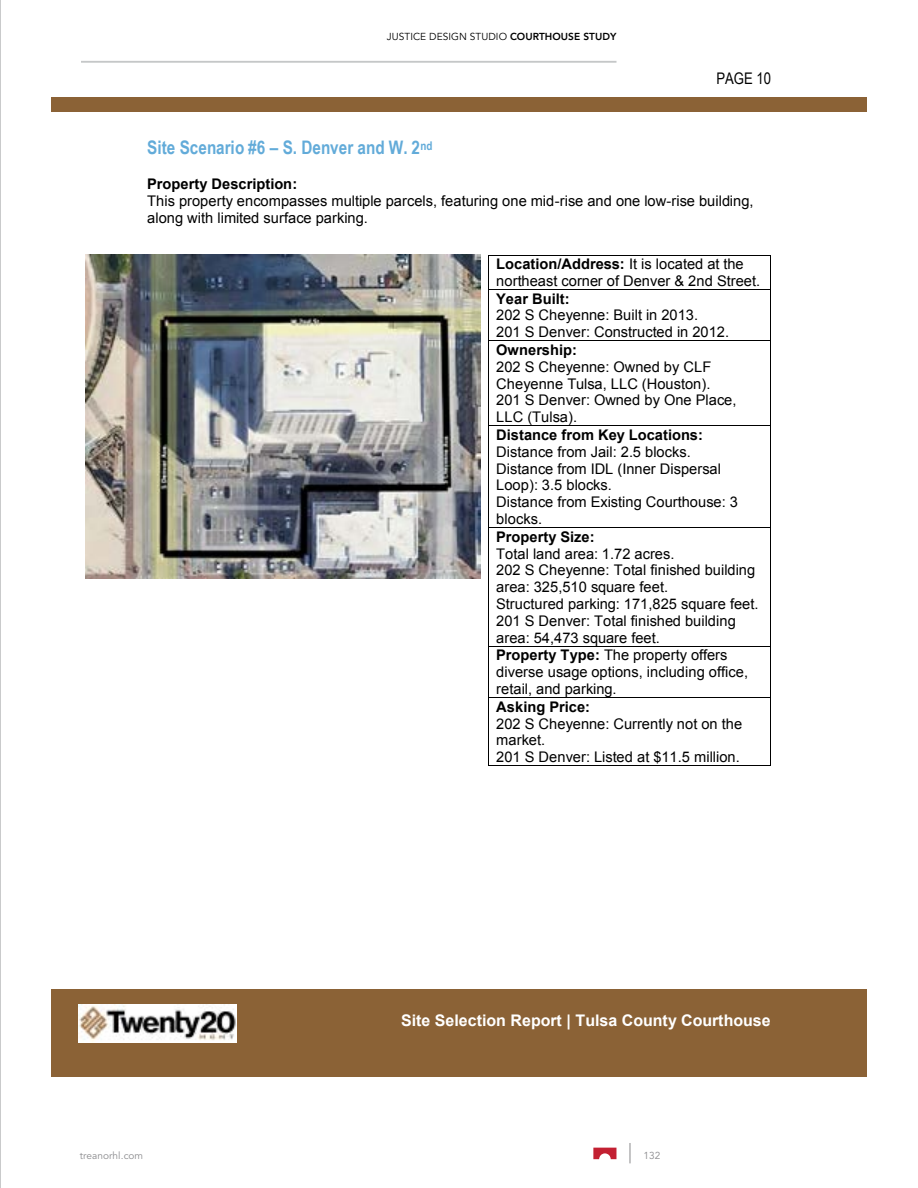
<style>
.page{position:relative;width:918px;height:1188px;background:#fff}
.page>*{position:absolute;margin:0;border:0;box-sizing:border-box;transform-origin:0 0}
.t1{font:700 18.6px "Arial Narrow";letter-spacing:.005em;color:#62abd9}
.t2{font:700 16.05px "Arial";color:#fff}
.t3{font:16.05px "Arial Narrow";color:#000}
.t4{font:14.7px/17px "Arial";letter-spacing:.005em;color:#000}
.t5{font:700 14.7px "Arial";color:#000}
.t6{font:10.05px "Avenir LT Std";letter-spacing:.005em;color:#000}
.t7{font:10.05px "Avenir LT Std";letter-spacing:.005em;color:#8a8a8d}
.s1{font-weight:800}
.s2{font-weight:700}
</style>
<div class="page">
<hr style="left:81px;top:61px;width:535px;height:2px;background:#c5c7c8">
<svg style="left:630px;top:1143px;width:1px;height:20px"></svg>
<svg style="left:593px;top:1148px;width:23px;height:11px"></svg>
<hr style="left:0;top:0;width:1px;height:1188px;background:#c5c7c8">
<div style="left:51px;top:989px;width:816px;height:88px;background:#8b6236"></div>
<div style="left:51px;top:97px;width:816px;height:15px;background:#8b6236"></div>
<img style="left:78px;top:1004px;width:158px;height:39px">
<hr style="left:489px;top:255px;width:281px;height:1px;background:#000">
<hr style="left:488px;top:255px;width:1px;height:34px;background:#000">
<hr style="left:770px;top:255px;width:1px;height:34px;background:#000">
<hr style="left:489px;top:289px;width:281px;height:1px;background:#000">
<hr style="left:488px;top:290px;width:1px;height:50px;background:#000">
<hr style="left:770px;top:290px;width:1px;height:50px;background:#000">
<hr style="left:489px;top:340px;width:281px;height:1px;background:#000">
<hr style="left:488px;top:341px;width:1px;height:84px;background:#000">
<hr style="left:770px;top:341px;width:1px;height:84px;background:#000">
<hr style="left:489px;top:425px;width:281px;height:1px;background:#000">
<hr style="left:488px;top:426px;width:1px;height:101px;background:#000">
<hr style="left:770px;top:426px;width:1px;height:101px;background:#000">
<hr style="left:489px;top:527px;width:281px;height:1px;background:#000">
<hr style="left:488px;top:528px;width:1px;height:118px;background:#000">
<hr style="left:770px;top:528px;width:1px;height:118px;background:#000">
<hr style="left:489px;top:646px;width:281px;height:1px;background:#000">
<hr style="left:488px;top:647px;width:1px;height:50px;background:#000">
<hr style="left:770px;top:647px;width:1px;height:50px;background:#000">
<hr style="left:489px;top:697px;width:281px;height:1px;background:#000">
<hr style="left:488px;top:698px;width:1px;height:67px;background:#000">
<hr style="left:489px;top:765px;width:281px;height:1px;background:#000">
<hr style="left:770px;top:698px;width:1px;height:67px;background:#000">
<img style="left:86px;top:254px;width:395px;height:325px">
<p class="t6" style="left:387px;top:31px;width:231px">JUSTICE DESIGN STUDIO <span class="s1">COURTHOUSE STUDY</span></p>
<p class="t3" style="left:716px;top:67px;width:56px">PAGE 10</p>
<p class="t1" style="left:147px;top:134px;width:287px">Site Scenario #6 – S. Denver and W. 2<sup>nd</sup></p>
<p class="t5" style="left:147px;top:174px;width:152px">Property Description:</p>
<p class="t4" style="left:147px;top:192px;width:608px">This property encompasses multiple parcels, featuring one mid-rise and one low-rise building, along with limited surface parking.</p>
<p class="t4" style="left:496px;top:256px;width:265px"><span class="s2">Location/Address:</span> It is located at the northeast corner of Denver &amp; 2nd Street.</p>
<p class="t5" style="left:496px;top:289px;width:75px">Year Built:</p>
<p class="t4" style="left:496px;top:307px;width:235px">202 S Cheyenne: Built in 2013.<br>201 S Denver: Constructed in 2012.</p>
<p class="t5" style="left:496px;top:340px;width:82px">Ownership:</p>
<p class="t4" style="left:496px;top:358px;width:242px">202 S Cheyenne: Owned by CLF<br>Cheyenne Tulsa, LLC (Houston).<br>201 S Denver: Owned by One Place,<br>LLC (Tulsa).</p>
<p class="t5" style="left:496px;top:425px;width:208px">Distance from Key Locations:</p>
<p class="t4" style="left:496px;top:443px;width:243px">Distance from Jail: 2.5 blocks.<br>Distance from IDL (Inner Dispersal<br>Loop): 3.5 blocks.<br>Distance from Existing Courthouse: 3 blocks.</p>
<p class="t5" style="left:496px;top:527px;width:100px">Property Size:</p>
<p class="t4" style="left:496px;top:545px;width:264px">Total land area: 1.72 acres.<br>202 S Cheyenne: Total finished building area: 325,510 square feet.<br>Structured parking: 171,825 square feet.<br>201 S Denver: Total finished building area: 54,473 square feet.<br><span class="s2">Property Type:</span> The property offers diverse usage options, including office, retail, and parking.</p>
<p class="t5" style="left:496px;top:697px;width:95px">Asking Price:</p>
<p class="t4" style="left:496px;top:715px;width:248px">202 S Cheyenne: Currently not on the market.<br>201 S Denver: Listed at $11.5 million.</p>
<p class="t2" style="left:401px;top:1010px;width:371px">Site Selection Report | Tulsa County Courthouse</p>
<p class="t7" style="left:80px;top:1150px;width:65px">treanorhl.com</p>
<p class="t7" style="left:643px;top:1150px;width:18px">132</p>
</div>
